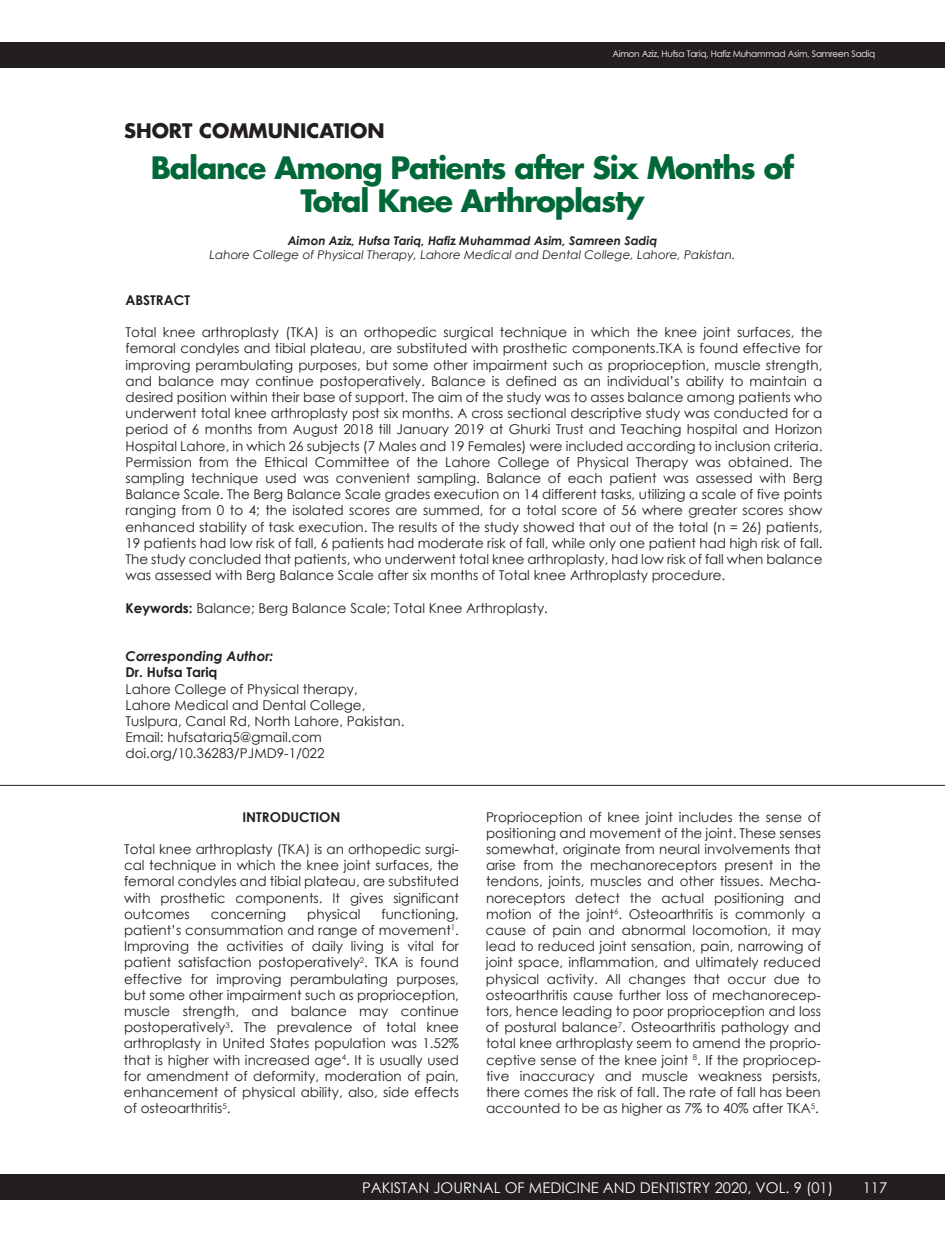
<style>
.page{position:relative;width:945px;height:1242px;background:#fff}
.page>*{position:absolute;margin:0;border:0;box-sizing:border-box;transform-origin:0 0}
.t1{font:700 30px/33px "Futura Std";letter-spacing:-.04em;color:#006838;text-align:center}
.t2{font:700 19.5px "Futura Std";color:#231f20}
.t3{font:14.7px "Century Gothic";color:#fff}
.t4{font:13.5px/16.2px "Century Gothic";color:#231f20;text-align:justify}
.t5{font:700 13.5px "Century Gothic";color:#231f20}
.t6{font:italic 700 13.5px "Century Gothic";color:#231f20}
.t7{font:italic 12px "Century Gothic";color:#231f20}
.t8{font:italic 700 12px "Century Gothic";color:#231f20}
.t9{font:9px "Century Gothic";letter-spacing:-.025em;color:#fff}
.s1{font-weight:700}
</style>
<div class="page">
<hr style="left:0;top:785px;width:945px;height:1px;background:#231f20">
<div style="left:0;top:42px;width:945px;height:26px;background:#231f20"></div>
<div style="left:0;top:1174px;width:945px;height:26px;background:#231f20"></div>
<p class="t9" style="left:612px;top:48px;width:264px">Aimon Aziz, Hufsa Tariq, Hafiz Muhammad Asim, Samreen Sadiq</p>
<h2 class="t2" style="left:124px;top:118px;width:262px">SHORT COMMUNICATION</h2>
<h1 class="t1" style="left:151px;top:151px;width:645px">Balance Among Patients after Six Months of<br>Total Knee Arthroplasty</h1>
<p class="t8" style="left:288px;top:233px;width:371px">Aimon Aziz, Hufsa Tariq, Hafiz Muhammad Asim, Samreen Sadiq</p>
<p class="t7" style="left:210px;top:247px;width:527px">Lahore College of Physical Therapy, Lahore Medical and Dental College, Lahore, Pakistan.</p>
<p class="t5" style="left:125px;top:291px;width:66px">ABSTRACT</p>
<p class="t4" style="left:125px;top:324px;width:699px">Total knee arthroplasty (TKA) is an orthopedic surgical technique in which the knee joint surfaces, the femoral condyles and tibial plateau, are substituted with prosthetic components.TKA is found effective for improving perambulating purposes, but some other impairment such as proprioception, muscle strength, and balance may continue postoperatively. Balance is defined as an individual’s ability to maintain a desired position within their base of support. The aim of the study was to asses balance among patients who underwent total knee arthroplasty post six months. A cross sectional descriptive study was conducted for a period of 6 months from August 2018 till January 2019 at Ghurki Trust and Teaching hospital and Horizon Hospital Lahore, in which 26 subjects (7 Males and 19 Females) were included according to inclusion criteria.<br>Permission from the Ethical Committee of the Lahore College of Physical Therapy was obtained. The sampling technique used was convenient sampling. Balance of each patient was assessed with Berg Balance Scale. The Berg Balance Scale grades execution on 14 different tasks, utilizing a scale of five points ranging from 0 to 4; the isolated scores are summed, for a total score of 56 where greater scores show enhanced stability of task execution. The results of the study showed that out of the total (n = 26) patients, 19 patients had low risk of fall, 6 patients had moderate risk of fall, while only one patient had high risk of fall.<br>The study concluded that patients, who underwent total knee arthroplasty, had low risk of fall when balance was assessed with Berg Balance Scale after six months of Total knee Arthroplasty procedure.</p>
<p class="t4" style="left:125px;top:599px;width:424px"><span class="s1">Keywords:</span> Balance; Berg Balance Scale; Total Knee Arthroplasty.</p>
<p class="t6" style="left:125px;top:648px;width:149px">Corresponding Author:</p>
<p class="t5" style="left:125px;top:664px;width:94px">Dr. Hufsa Tariq</p>
<p class="t4" style="left:125px;top:680px;width:281px;text-align:left">Lahore College of Physical therapy, Lahore Medical and Dental College, Tuslpura, Canal Rd, North Lahore, Pakistan.<br>Email: hufsatariq5@gmail.com doi.org/10.36283/PJMD9-1/022</p>
<p class="t5" style="left:243px;top:808px;width:100px">INTRODUCTION</p>
<p class="t4" style="left:124px;top:841px;width:337px">Total knee arthroplasty (TKA) is an orthopedic surgi&shy;cal technique in which the knee joint surfaces, the femoral condyles and tibial plateau, are substituted with prosthetic components. It gives significant outcomes</p>
<p class="t4" style="left:124px;top:905px;width:337px;text-indent:257px">functioning, patient’s consummation and range of movement<sup>1</sup>.<br>Improving the activities of daily living is vital for patient satisfaction postoperatively<sup>2</sup>. TKA is found effective for improving perambulating purposes, but some other impairment such as proprioception, muscle strength, and balance may continue postoperatively<sup>3</sup>. The prevalence of total knee arthroplasty in United States population was 1.52% that is higher with increased age<sup>4</sup>. It is usually used for amendment of deformity, moderation of pain, enhancement of physical ability, also, side effects of osteoarthritis<sup>5</sup>.</p>
<p class="t4" style="left:211px;top:905px;width:77px">concerning</p>
<p class="t4" style="left:307px;top:905px;width:55px">physical</p>
<p class="t4" style="left:486px;top:808px;width:337px">Proprioception of knee joint includes the sense of positioning and movement of the joint. These senses somewhat, originate from neural involvements that arise from the mechanoreceptors present in the tendons, joints, muscles and other tissues. Mecha&shy;noreceptors detect the actual positioning and motion of the joint<sup>6</sup>. Osteoarthritis is commonly a cause of pain and abnormal locomotion, it may lead to reduced joint sensation, pain, narrowing of joint space, inflammation, and ultimately reduced physical activity. All changes that occur due to osteoarthritis cause further loss of mechanorecep&shy;tors, hence leading to poor proprioception and loss of postural balance<sup>7</sup>. Osteoarthritis pathology and total knee arthroplasty seem to amend the proprio&shy;ceptive sense of the knee joint <sup>8</sup>. If the propriocep&shy;tive inaccuracy and muscle weakness persists, there comes the risk of fall. The rate of fall has been accounted to be as higher as 7% to 40% after TKA<sup>5</sup>.</p>
<p class="t3" style="left:362px;top:1178px;width:473px">PAKISTAN JOURNAL OF MEDICINE AND DENTISTRY 2020, VOL. 9 (01)</p>
<p class="t3" style="left:863px;top:1178px;width:26px">117</p>
</div>
